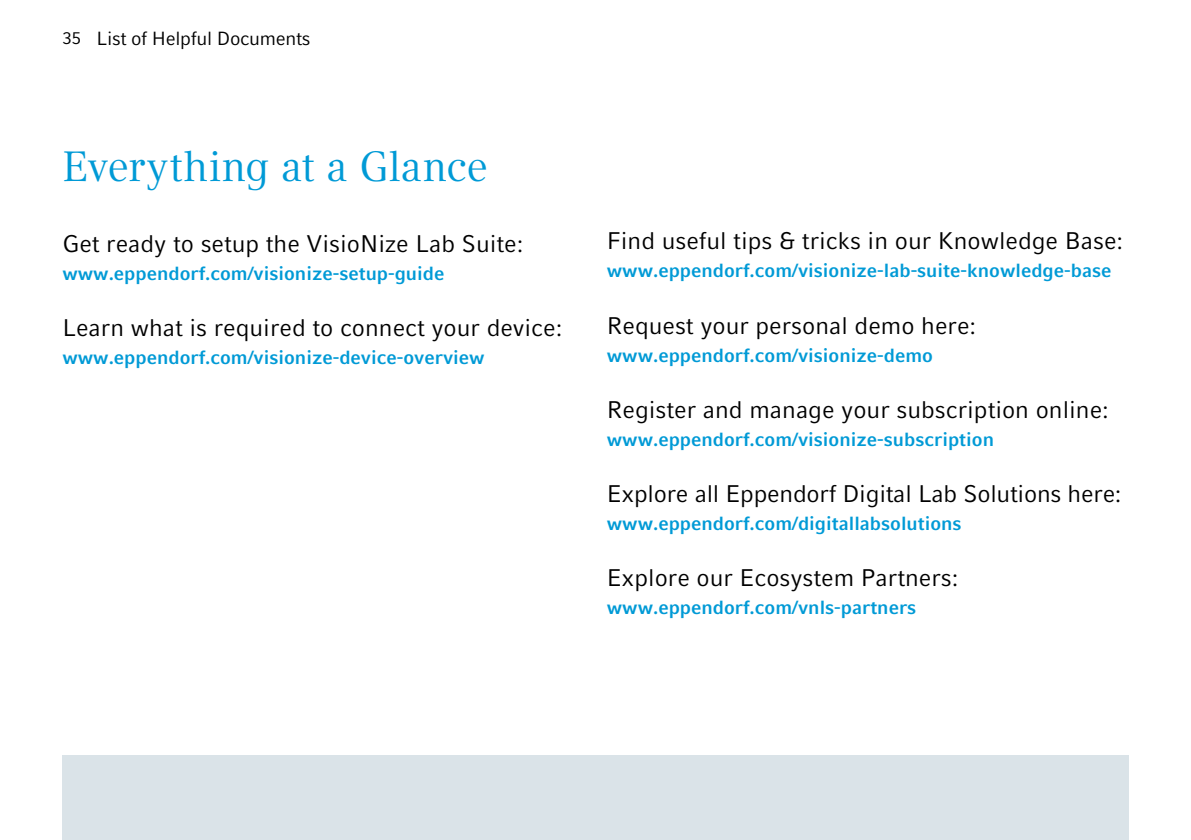
<style>
.page{position:relative;width:1191px;height:840px;background:#fff}
.page>*{position:absolute;margin:0;border:0;box-sizing:border-box;transform-origin:0 0}
.t1{font:42px "Compatil Textfor Eppendorf";color:#009ad6}
.t2{font:24px "Compatil Factfor Eppendorf";color:#000}
.t3{font:700 19px "Compatil Factfor Eppendorf";color:#009ad6}
.t4{font:19px "Compatil Factfor Eppendorf";letter-spacing:-.015em;color:#000}
.s1{font-size:17px}
</style>
<div class="page">
<div style="left:62px;top:755px;width:1066px;height:84px;background:#dae3e8"></div>
<p class="t4" style="left:62px;top:28px;width:250px"><span class="s1">35</span> List of Helpful Documents</p>
<h1 class="t1" style="left:62px;top:142px;width:427px">Everything at a Glance</h1>
<p class="t2" style="left:62px;top:230px;width:462px">Get ready to setup the VisioNize Lab Suite:</p>
<p class="t3" style="left:62px;top:262px;width:383px">www.eppendorf.com/visionize-setup-guide</p>
<p class="t2" style="left:62px;top:314px;width:501px">Learn what is required to connect your device:</p>
<p class="t3" style="left:62px;top:346px;width:424px">www.eppendorf.com/visionize-device-overview</p>
<p class="t2" style="left:607px;top:227px;width:518px">Find useful tips &amp; tricks in our Knowledge Base:</p>
<p class="t3" style="left:607px;top:259px;width:506px">www.eppendorf.com/visionize-lab-suite-knowledge-base</p>
<p class="t2" style="left:607px;top:311px;width:371px">Request your personal demo here:</p>
<p class="t3" style="left:607px;top:343px;width:328px">www.eppendorf.com/visionize-demo</p>
<p class="t2" style="left:607px;top:395px;width:503px">Register and manage your subscription online:</p>
<p class="t3" style="left:607px;top:427px;width:389px">www.eppendorf.com/visionize-subscription</p>
<p class="t2" style="left:607px;top:479px;width:516px">Explore all Eppendorf Digital Lab Solutions here:</p>
<p class="t3" style="left:607px;top:511px;width:356px">www.eppendorf.com/digitallabsolutions</p>
<p class="t2" style="left:607px;top:563px;width:353px">Explore our Ecosystem Partners:</p>
<p class="t3" style="left:607px;top:595px;width:311px">www.eppendorf.com/vnls-partners</p>
</div>
